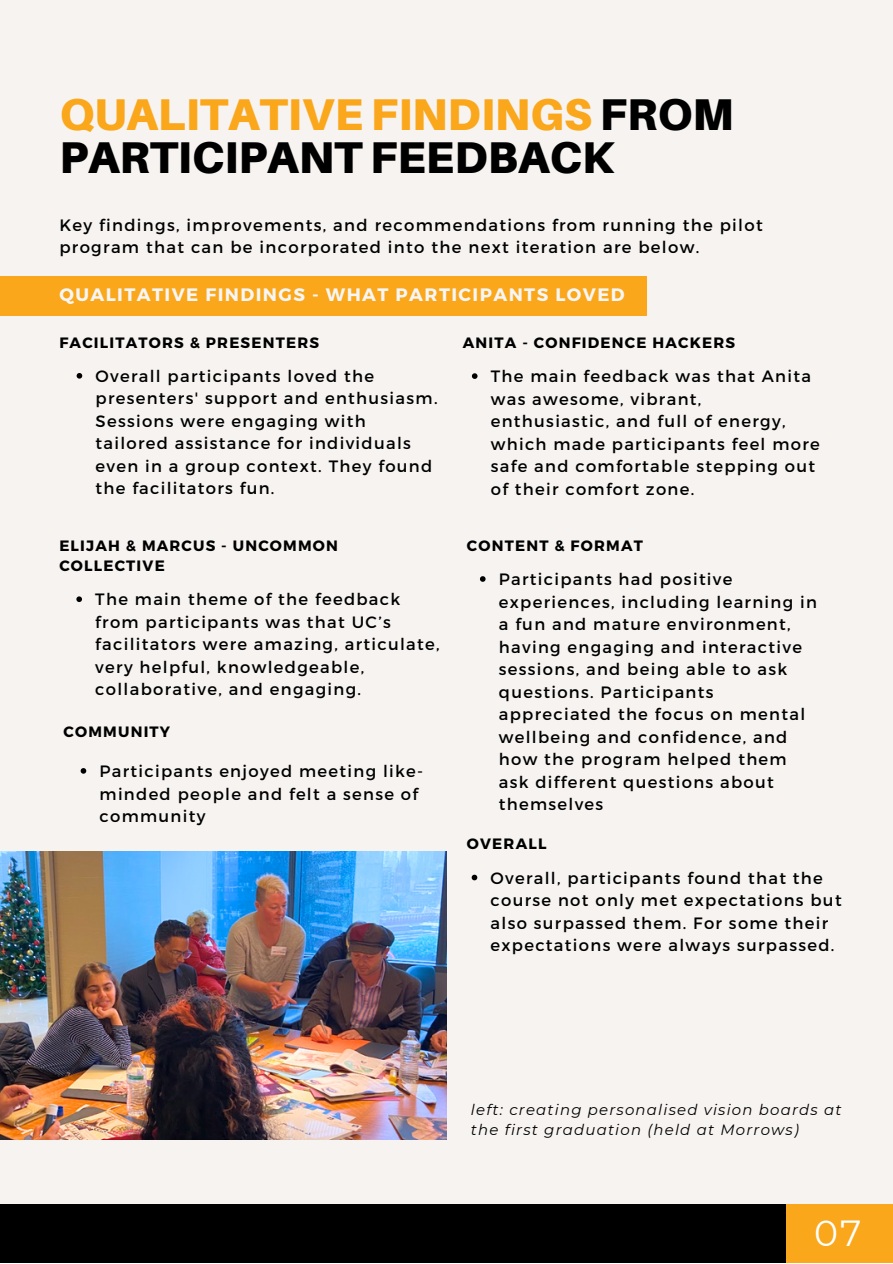
<style>
.page{position:relative;width:893px;height:1264px;background:#fff}
.page>*{position:absolute;margin:0;border:0;box-sizing:border-box;transform-origin:0 0}
.t1{font:900 44.55px/42.8px "Aileron";color:#000}
.t2{font:36.15px "Montserrat";color:#fff}
.t3{font:700 18px "Montserrat";letter-spacing:.08em;color:#f6f6f6}
.t4{font:16.5px/22.5px "Montserrat";letter-spacing:.08em;color:#000}
.t5{font:16.35px/22.5px "Montserrat";letter-spacing:.08em;color:#000}
.t6{font:700 15px/20.2px "Montserrat";letter-spacing:.08em;color:#000}
.t7{font:italic 14.85px/20.2px "Montserrat";letter-spacing:.08em;color:#000}
.s1{color:#faa71b}
</style>
<div class="page">
<div style="left:0;top:0;width:892px;height:1262px;background:#f6f3f1"></div>
<img style="left:0;top:851px;width:446px;height:288px">
<div style="left:0;top:276px;width:647px;height:40px;background:#faa71b"></div>
<svg style="left:77px;top:373px;width:5px;height:5px"></svg>
<svg style="left:480px;top:576px;width:5px;height:6px"></svg>
<svg style="left:472px;top:373px;width:5px;height:6px"></svg>
<svg style="left:76px;top:596px;width:6px;height:6px"></svg>
<svg style="left:81px;top:768px;width:5px;height:5px"></svg>
<svg style="left:471px;top:874px;width:6px;height:6px"></svg>
<div style="left:748px;top:1203px;width:144px;height:59px;background:#faa71b"></div>
<div style="left:0;top:1203px;width:785px;height:59px;background:#000"></div>
<h1 class="t1" style="left:59px;top:92px;width:675px"><span class="s1">QUALITATIVE FINDINGS</span> FROM<br>PARTICIPANT FEEDBACK</h1>
<p class="t4" style="left:59px;top:213px;width:704px">Key findings, improvements, and recommendations from running the pilot program that can be incorporated into the next iteration are below.</p>
<p class="t3" style="left:59px;top:283px;width:567px">QUALITATIVE FINDINGS - WHAT PARTICIPANTS LOVED</p>
<p class="t6" style="left:59px;top:331px;width:261px">FACILITATORS &amp; PRESENTERS</p>
<p class="t5" style="left:95px;top:364px;width:343px">Overall participants loved the presenters' support and enthusiasm.<br>Sessions were engaging with tailored assistance for individuals even in a group context. They found the facilitators fun.</p>
<p class="t6" style="left:463px;top:331px;width:274px">ANITA - CONFIDENCE HACKERS</p>
<p class="t5" style="left:491px;top:364px;width:330px">The main feedback was that Anita was awesome, vibrant, enthusiastic, and full of energy, which made participants feel more safe and comfortable stepping out of their comfort zone.</p>
<p class="t6" style="left:59px;top:535px;width:280px">ELIJAH &amp; MARCUS - UNCOMMON<br>COLLECTIVE</p>
<p class="t5" style="left:95px;top:587px;width:346px">The main theme of the feedback from participants was that UC’s facilitators were amazing, articulate, very helpful, knowledgeable, collaborative, and engaging.</p>
<p class="t6" style="left:64px;top:721px;width:108px">COMMUNITY</p>
<p class="t5" style="left:100px;top:759px;width:325px">Participants enjoyed meeting like&shy;minded people and felt a sense of community</p>
<p class="t6" style="left:467px;top:535px;width:177px">CONTENT &amp; FORMAT</p>
<p class="t5" style="left:499px;top:567px;width:319px">Participants had positive experiences, including learning in a fun and mature environment, having engaging and interactive sessions, and being able to ask questions. Participants appreciated the focus on mental wellbeing and confidence, and how the program helped them ask different questions about themselves</p>
<p class="t6" style="left:467px;top:832px;width:81px">OVERALL</p>
<p class="t5" style="left:490px;top:865px;width:352px">Overall, participants found that the course not only met expectations but also surpassed them. For some their expectations were always surpassed.</p>
<p class="t7" style="left:471px;top:1099px;width:372px">left: creating personalised vision boards at the first graduation (held at Morrows)</p>
<h2 class="t2" style="left:814px;top:1210px;width:49px">07</h2>
</div>
